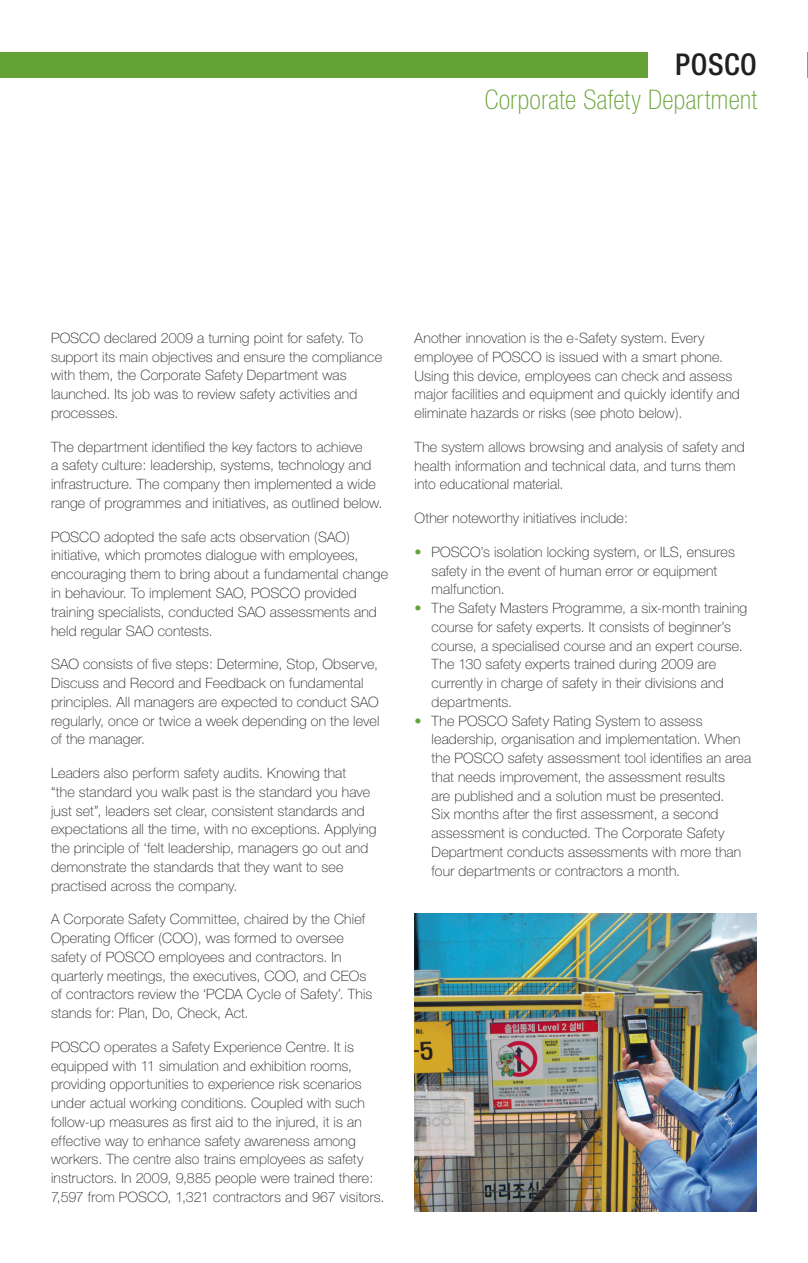
<style>
.page{position:relative;width:808px;height:1263px;background:#fff}
.page>*{position:absolute;margin:0;border:0;box-sizing:border-box;transform-origin:0 0}
.t1{font:500 condensed 30px "Helvetica Neue";color:#231f20}
.t2{font:100 condensed 27px "Helvetica Neue";letter-spacing:.015em;color:#65a235}
.t3{font:100 14.25px/18.8px "Helvetica Neue";letter-spacing:.01em;color:#231f20}
.s1{color:#65a235}
</style>
<div class="page">
<div style="left:0;top:52px;width:647px;height:25px;background:#65a235"></div>
<svg style="left:807px;top:52px;width:1px;height:25px"></svg>
<img style="left:415px;top:913px;width:342px;height:299px">
<h1 class="t1" style="left:675px;top:46px;width:81px">POSCO</h1>
<h2 class="t2" style="left:485px;top:84px;width:274px">Corporate Safety Department</h2>
<p class="t3" style="left:51px;top:328px;width:332px">POSCO declared 2009 a turning point for safety. To support its main objectives and ensure the compliance with them, the Corporate Safety Department was launched. Its job was to review safety activities and processes.</p>
<p class="t3" style="left:51px;top:437px;width:333px">The department identified the key factors to achieve<br>a safety culture: leadership, systems, technology and infrastructure. The company then implemented a wide range of programmes and initiatives, as outlined below.</p>
<p class="t3" style="left:51px;top:527px;width:339px">POSCO adopted the safe acts observation (SAO) initiative, which promotes dialogue with employees, encouraging them to bring about a fundamental change in behaviour. To implement SAO, POSCO provided training specialists, conducted SAO assessments and held regular SAO contests.</p>
<p class="t3" style="left:51px;top:655px;width:330px">SAO consists of five steps: Determine, Stop, Observe, Discuss and Record and Feedback on fundamental principles. All managers are expected to conduct SAO regularly, once or twice a week depending on the level of the manager.</p>
<p class="t3" style="left:51px;top:763px;width:327px">Leaders also perform safety audits. Knowing that<br>“the standard you walk past is the standard you have just set”, leaders set clear, consistent standards and expectations all the time, with no exceptions. Applying the principle of ‘felt leadership, managers go out and demonstrate the standards that they want to see practised across the company.</p>
<p class="t3" style="left:51px;top:910px;width:323px">A Corporate Safety Committee, chaired by the Chief Operating Officer (COO), was formed to oversee safety of POSCO employees and contractors. In quarterly meetings, the executives, COO, and CEOs of contractors review the ‘PCDA Cycle of Safety’. This stands for: Plan, Do, Check, Act.</p>
<p class="t3" style="left:51px;top:1037px;width:335px">POSCO operates a Safety Experience Centre. It is equipped with 11 simulation and exhibition rooms, providing opportunities to experience risk scenarios under actual working conditions. Coupled with such follow-up measures as first aid to the injured, it is an effective way to enhance safety awareness among workers. The centre also trains employees as safety instructors. In 2009, 9,885 people were trained there:<br>7,597 from POSCO, 1,321 contractors and 967 visitors.</p>
<p class="t3" style="left:415px;top:328px;width:327px">Another innovation is the e-Safety system. Every employee of POSCO is issued with a smart phone.<br>Using this device, employees can check and assess major facilities and equipment and quickly identify and eliminate hazards or risks (see photo below).</p>
<p class="t3" style="left:415px;top:437px;width:332px">The system allows browsing and analysis of safety and health information and technical data, and turns them into educational material.</p>
<p class="t3" style="left:415px;top:508px;width:215px">Other noteworthy initiatives include:</p>
<p class="t3" style="left:432px;top:542px;width:305px;text-indent:-17px"><span class="s1">•</span> POSCO’s isolation locking system, or ILS, ensures safety in the event of human error or equipment malfunction.</p>
<p class="t3" style="left:432px;top:599px;width:317px;text-indent:-17px"><span class="s1">•</span> The Safety Masters Programme, a six-month training course for safety experts. It consists of beginner’s course, a specialised course and an expert course.<br>The 130 safety experts trained during 2009 are currently in charge of safety in their divisions and departments.</p>
<p class="t3" style="left:432px;top:711px;width:321px;text-indent:-17px"><span class="s1">•</span> The POSCO Safety Rating System to assess leadership, organisation and implementation. When the POSCO safety assessment tool identifies an area that needs improvement, the assessment results<br>are published and a solution must be presented.<br>Six months after the first assessment, a second assessment is conducted. The Corporate Safety Department conducts assessments with more than four departments or contractors a month.</p>
</div>
